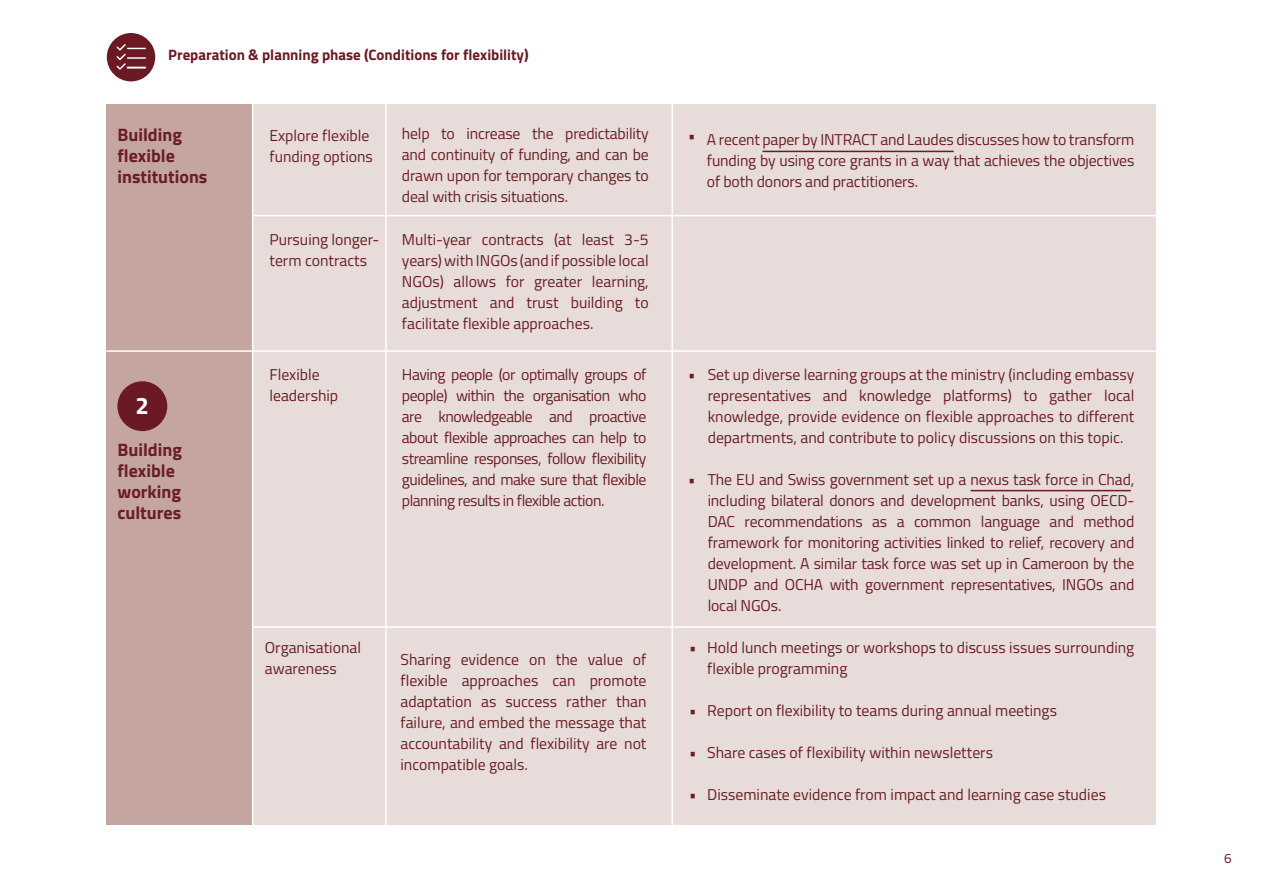
<style>
.page{position:relative;width:1263px;height:893px;background:#fff}
.page>*{position:absolute;margin:0;border:0;box-sizing:border-box;transform-origin:0 0}
.t1{font:700 24px "Titillium Web";color:#fff}
.Para_-_Body{font:700 18px/21px "Titillium Web";color:#6a1e24}
.Text_in_Table{font:15.75px/21px "Titillium Web";color:#6a1e24;text-align:justify}
.t2{font:700 15px "Titillium Web";color:#6b1a23}
.t3{font:13.5px "Titillium Web";color:#6b1a23}
</style>
<div class="page">
<div style="left:252px;top:104px;width:904px;height:721px;background:#e7dcd9"></div>
<div style="left:107px;top:104px;width:145px;height:721px;background:#c5a59f"></div>
<hr style="left:970px;top:490px;width:161px;height:1px;background:#6a1e24">
<hr style="left:252px;top:68px;width:1px;height:764px;background:#fff">
<hr style="left:385px;top:68px;width:2px;height:764px;background:#fff">
<hr style="left:671px;top:68px;width:2px;height:764px;background:#fff">
<hr style="left:253px;top:215px;width:921px;height:1px;background:#fff">
<hr style="left:106px;top:350px;width:1068px;height:2px;background:#fff">
<hr style="left:252px;top:626px;width:922px;height:2px;background:#fff">
<div style="left:107px;top:33px;width:48px;height:48px;background:#6b1a23;border-radius:50%"></div>
<svg style="left:117px;top:44px;width:29px;height:26px"></svg>
<hr style="left:762px;top:151px;width:192px;height:1px;background:#6a1e24">
<div style="left:117px;top:381px;width:50px;height:50px;background:#6b1a23;border-radius:50%"></div>
<p class="t2" style="left:168px;top:43px;width:362px">Preparation &amp; planning phase (Conditions for flexibility)</p>
<p class="Para_-_Body" style="left:117px;top:124px;width:92px">Building flexible institutions</p>
<p class="t1" style="left:136px;top:387px;width:15px">2</p>
<p class="Para_-_Body" style="left:117px;top:439px;width:66px">Building flexible working cultures</p>
<p class="Text_in_Table" style="left:402px;top:122px;width:248px">help to increase the predictability and continuity of funding, and can be drawn upon for temporary changes to deal with crisis situations.</p>
<p class="Text_in_Table" style="left:269px;top:124px;width:105px">Explore flexible funding options</p>
<p class="Text_in_Table" style="left:688px;top:124px;width:9px">•</p>
<p class="Text_in_Table" style="left:707px;top:129px;width:429px">A recent paper by INTRACT and Laudes discusses how to transform funding by using core grants in a way that achieves the objectives of both donors and practitioners.</p>
<p class="Text_in_Table" style="left:269px;top:228px;width:112px">Pursuing longer&shy;term contracts</p>
<p class="Text_in_Table" style="left:402px;top:228px;width:248px">Multi-year contracts (at least 3-5 years) with INGOs (and if possible local NGOs) allows for greater learning, adjustment and trust building to facilitate flexible approaches.</p>
<p class="Text_in_Table" style="left:269px;top:363px;width:70px">Flexible leadership</p>
<p class="Text_in_Table" style="left:402px;top:363px;width:246px">Having people (or optimally groups of people) within the organisation who are knowledgeable and proactive about flexible approaches can help to streamline responses, follow flexibility guidelines, and make sure that flexible planning results in flexible action.</p>
<p class="Text_in_Table" style="left:688px;top:363px;width:9px">•</p>
<p class="Text_in_Table" style="left:688px;top:468px;width:9px">•</p>
<p class="Text_in_Table" style="left:265px;top:637px;width:98px">Organisational awareness</p>
<p class="Text_in_Table" style="left:689px;top:637px;width:9px">•</p>
<p class="Text_in_Table" style="left:689px;top:700px;width:9px">•</p>
<p class="Text_in_Table" style="left:689px;top:742px;width:9px">•</p>
<p class="Text_in_Table" style="left:689px;top:784px;width:9px">•</p>
<p class="Text_in_Table" style="left:400px;top:649px;width:247px">Sharing evidence on the value of flexible approaches can promote adaptation as success rather than failure, and embed the message that accountability and flexibility are not incompatible goals.</p>
<p class="Text_in_Table" style="left:708px;top:363px;width:428px">Set up diverse learning groups at the ministry (including embassy representatives and knowledge platforms) to gather local knowledge, provide evidence on flexible approaches to different departments, and contribute to policy discussions on this topic.</p>
<p class="Text_in_Table" style="left:708px;top:468px;width:428px">The EU and Swiss government set up a nexus task force in Chad, including bilateral donors and development banks, using OECD-DAC recommendations as a common language and method framework for monitoring activities linked to relief, recovery and development. A similar task force was set up in Cameroon by the UNDP and OCHA with government representatives, INGOs and local NGOs.</p>
<p class="Text_in_Table" style="left:707px;top:637px;width:429px">Hold lunch meetings or workshops to discuss issues surrounding flexible programming</p>
<p class="Text_in_Table" style="left:707px;top:700px;width:351px">Report on flexibility to teams during annual meetings</p>
<p class="Text_in_Table" style="left:707px;top:742px;width:287px">Share cases of flexibility within newsletters</p>
<p class="Text_in_Table" style="left:707px;top:784px;width:400px">Disseminate evidence from impact and learning case studies</p>
<p class="t3" style="left:1224px;top:848px;width:9px">6</p>
</div>
